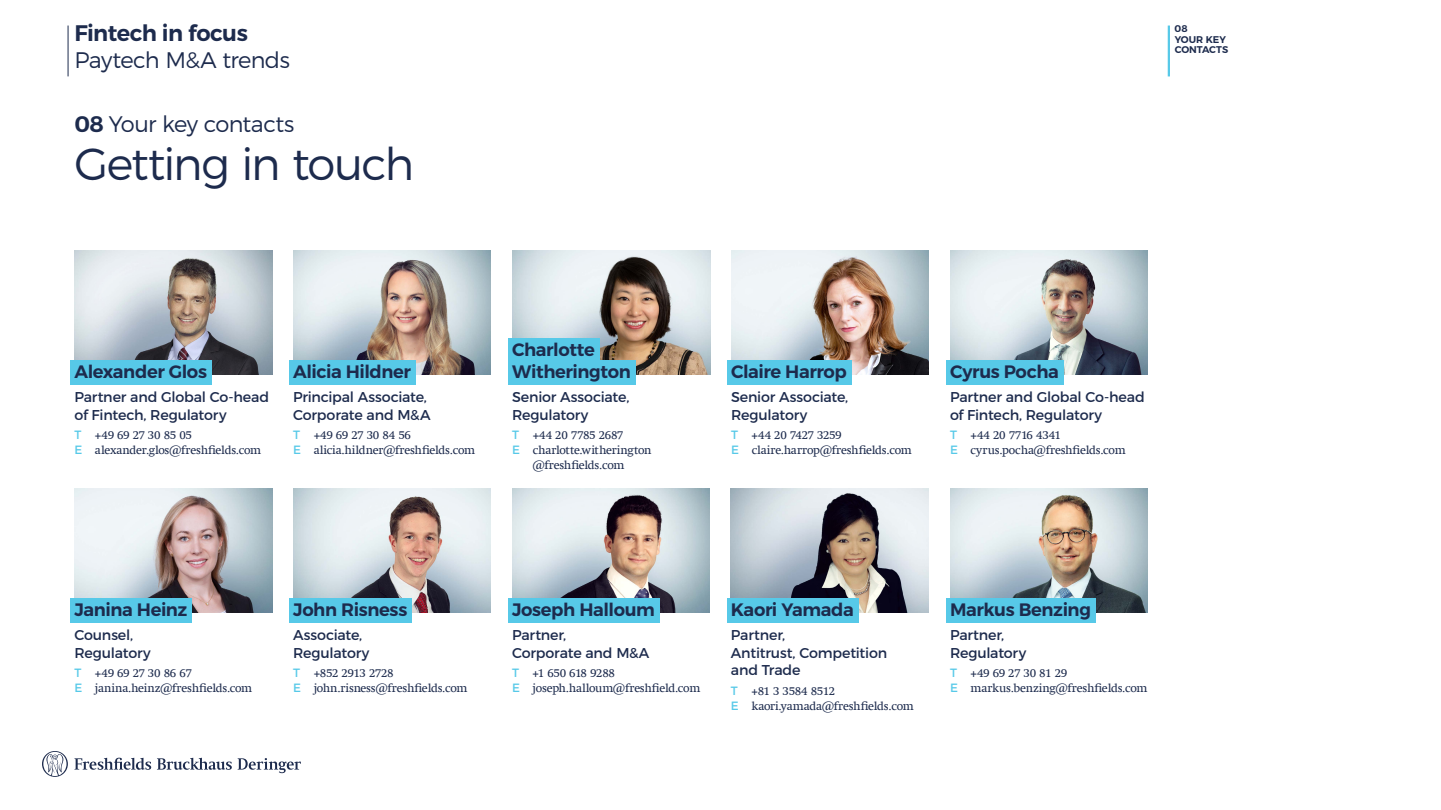
<style>
.page{position:relative;width:1441px;height:810px;background:#fff}
.page>*{position:absolute;margin:0;border:0;box-sizing:border-box;transform-origin:0 0}
.t1{font:300 45px "Montserrat";letter-spacing:-.045em;color:#1d2b4d}
.t2{font:300 22.5px "Montserrat";letter-spacing:-.03em;color:#1d2b4d}
.t3{font:600 22.5px "Montserrat";letter-spacing:-.03em;color:#1d2b4d}
.t4{font:600 18px/22.5px "Montserrat";letter-spacing:-.02em;color:#1d2b4d}
.t5{font:14.25px/17.2px "Montserrat";letter-spacing:-.015em;color:#1d2b4d}
.t6{font:12px/15px "Swift Com";letter-spacing:-.02em;color:#1d2b4d}
.t7{font:600 9.75px/10.5px "Montserrat";letter-spacing:-.005em;color:#1d2b4d}
.s1{font-weight:600}
.s2{font-family:"Montserrat";color:#57c9e8}
</style>
<div class="page">
<hr style="left:68px;top:26px;width:1px;height:50px;background:#1d2b4d">
<img style="left:512px;top:489px;width:198px;height:123px">
<img style="left:731px;top:251px;width:198px;height:123px">
<div style="left:508px;top:599px;width:151px;height:24px;background:#57c9e8"></div>
<div style="left:727px;top:361px;width:124px;height:24px;background:#57c9e8"></div>
<img style="left:74px;top:251px;width:198px;height:123px">
<div style="left:70px;top:361px;width:141px;height:24px;background:#57c9e8"></div>
<img style="left:950px;top:489px;width:197px;height:123px">
<div style="left:945px;top:599px;width:150px;height:24px;background:#57c9e8"></div>
<img style="left:74px;top:489px;width:198px;height:123px">
<div style="left:70px;top:599px;width:122px;height:24px;background:#57c9e8"></div>
<img style="left:293px;top:251px;width:198px;height:123px">
<div style="left:289px;top:361px;width:126px;height:24px;background:#57c9e8"></div>
<img style="left:512px;top:251px;width:198px;height:123px">
<div style="left:508px;top:338px;width:91px;height:24px;background:#57c9e8"></div>
<div style="left:508px;top:361px;width:127px;height:24px;background:#57c9e8"></div>
<img style="left:950px;top:251px;width:197px;height:123px">
<div style="left:945px;top:361px;width:118px;height:24px;background:#57c9e8"></div>
<img style="left:731px;top:489px;width:197px;height:123px">
<div style="left:726px;top:599px;width:132px;height:24px;background:#57c9e8"></div>
<img style="left:293px;top:489px;width:198px;height:123px">
<div style="left:289px;top:599px;width:123px;height:24px;background:#57c9e8"></div>
<svg style="left:157px;top:758px;width:144px;height:15px"></svg>
<svg style="left:74px;top:758px;width:77px;height:12px"></svg>
<svg style="left:42px;top:751px;width:26px;height:26px"></svg>
<hr style="left:1167px;top:26px;width:2px;height:50px;background:#57c9e8">
<h2 class="t3" style="left:74px;top:19px;width:175px">Fintech in focus</h2>
<h2 class="t2" style="left:74px;top:47px;width:217px">Paytech M&amp;A trends</h2>
<h2 class="t2" style="left:74px;top:110px;width:221px"><span class="s1">08</span> Your key contacts</h2>
<h1 class="t1" style="left:74px;top:136px;width:341px">Getting in touch</h1>
<p class="t7" style="left:1174px;top:24px;width:55px">08<br>YOUR KEY<br>CONTACTS</p>
<h3 class="t4" style="left:74px;top:361px;width:134px">Alexander Glos</h3>
<p class="t5" style="left:74px;top:389px;width:196px">Partner and Global Co-head of Fintech, Regulatory</p>
<p class="t6" style="left:74px;top:428px;width:188px"><span class="s2">T</span> +49 69 27 30 85 05<br><span class="s2">E</span> alexander.glos@freshfields.com</p>
<h3 class="t4" style="left:293px;top:361px;width:119px">Alicia Hildner</h3>
<p class="t5" style="left:293px;top:389px;width:139px">Principal Associate,<br>Corporate and M&amp;A</p>
<p class="t6" style="left:293px;top:428px;width:183px"><span class="s2">T</span> +49 69 27 30 84 56<br><span class="s2">E</span> alicia.hildner@freshfields.com</p>
<h3 class="t4" style="left:512px;top:338px;width:120px">Charlotte<br>Witherington</h3>
<p class="t5" style="left:512px;top:389px;width:119px">Senior Associate,<br>Regulatory</p>
<p class="t6" style="left:512px;top:428px;width:113px"><span class="s2">T</span> +44 20 7785 2687</p>
<p class="t6" style="left:512px;top:443px;width:141px"><span class="s2">E</span> charlotte.witherington</p>
<p class="t6" style="left:533px;top:458px;width:93px">@freshfields.com</p>
<h3 class="t4" style="left:731px;top:361px;width:117px">Claire Harrop</h3>
<p class="t5" style="left:731px;top:389px;width:119px">Senior Associate,<br>Regulatory</p>
<p class="t6" style="left:731px;top:428px;width:182px"><span class="s2">T</span> +44 20 7427 3259<br><span class="s2">E</span> claire.harrop@freshfields.com</p>
<h3 class="t4" style="left:950px;top:361px;width:110px">Cyrus Pocha</h3>
<p class="t5" style="left:950px;top:389px;width:196px">Partner and Global Co-head of Fintech, Regulatory</p>
<p class="t6" style="left:950px;top:428px;width:177px"><span class="s2">T</span> +44 20 7716 4341<br><span class="s2">E</span> cyrus.pocha@freshfields.com</p>
<h3 class="t4" style="left:74px;top:599px;width:115px">Janina Heinz</h3>
<p class="t5" style="left:74px;top:627px;width:78px">Counsel,<br>Regulatory</p>
<p class="t6" style="left:74px;top:666px;width:179px"><span class="s2">T</span> +49 69 27 30 86 67<br><span class="s2">E</span> janina.heinz@freshfields.com</p>
<h3 class="t4" style="left:293px;top:599px;width:116px">John Risness</h3>
<p class="t5" style="left:293px;top:627px;width:78px">Associate,<br>Regulatory</p>
<p class="t6" style="left:293px;top:666px;width:176px"><span class="s2">T</span> +852 2913 2728<br><span class="s2">E</span> john.risness@freshfields.com</p>
<h3 class="t4" style="left:512px;top:599px;width:144px">Joseph Halloum</h3>
<p class="t5" style="left:512px;top:627px;width:139px">Partner,<br>Corporate and M&amp;A</p>
<p class="t6" style="left:512px;top:666px;width:190px"><span class="s2">T</span> +1 650 618 9288<br><span class="s2">E</span> joseph.halloum@freshfield.com</p>
<h3 class="t4" style="left:731px;top:599px;width:124px">Kaori Yamada</h3>
<p class="t5" style="left:731px;top:627px;width:158px">Partner,<br>Antitrust, Competition and Trade</p>
<p class="t6" style="left:731px;top:683px;width:184px"><span class="s2">T</span> +81 3 3584 8512<br><span class="s2">E</span> kaori.yamada@freshfields.com</p>
<h3 class="t4" style="left:950px;top:599px;width:142px">Markus Benzing</h3>
<p class="t5" style="left:950px;top:627px;width:78px">Partner,<br>Regulatory</p>
<p class="t6" style="left:950px;top:666px;width:199px"><span class="s2">T</span> +49 69 27 30 81 29<br><span class="s2">E</span> markus.benzing@freshfields.com</p>
</div>
